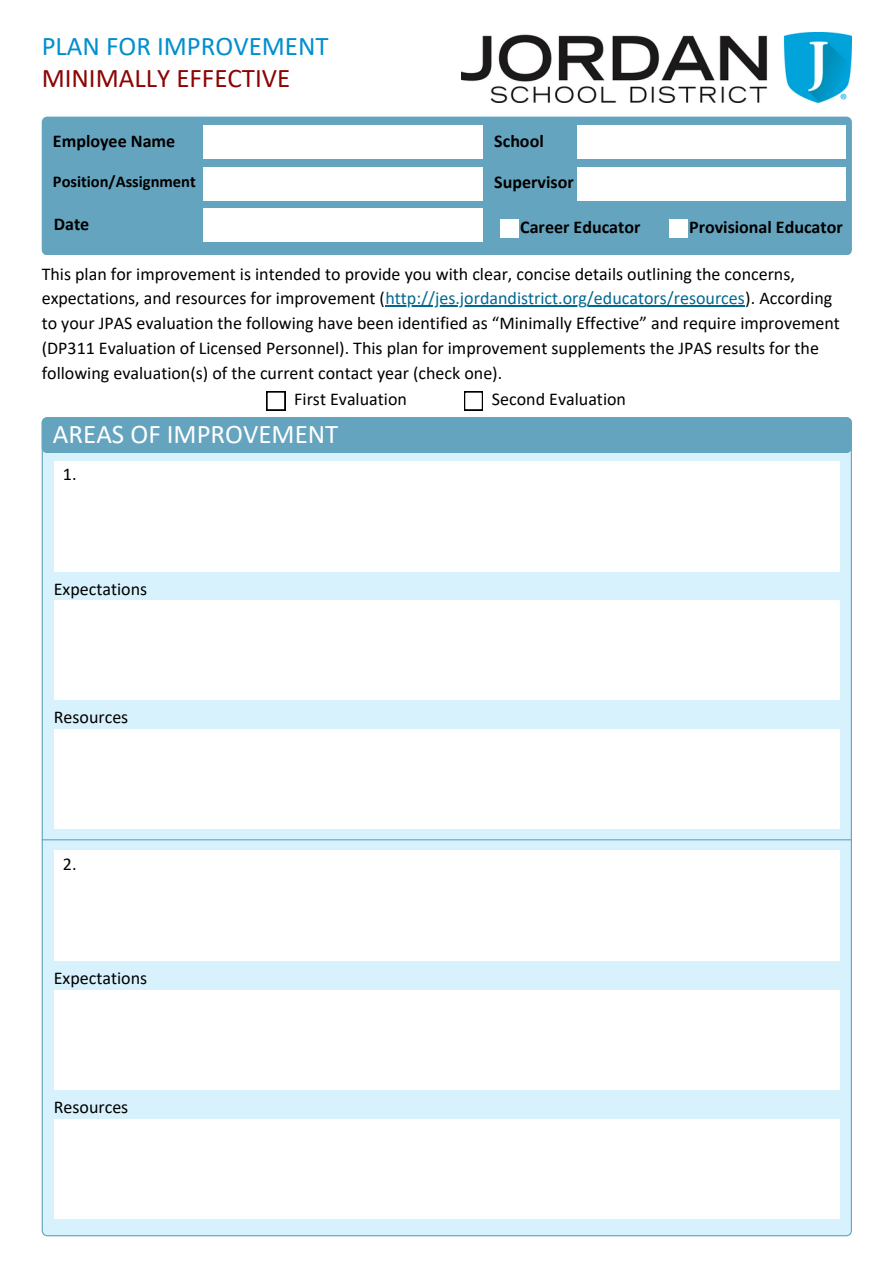
<style>
.page{position:relative;width:894px;height:1264px;background:#fff}
.page>*{position:absolute;margin:0;border:0;box-sizing:border-box;transform-origin:0 0}
.t1{font:27px "Calibri";color:#008fcd}
.t2{font:27px "Calibri";color:#8b0403}
.t3{font:27px "Calibri";color:#fff}
.t4{font:18px/24.8px "Calibri";color:#000}
.t5{font:700 18px "Calibri";color:#000}
.t6{font:700 16.5px "Calibri";color:#000}
.s1{color:#006991}
</style>
<div class="page">
<img style="left:462px;top:33px;width:389px;height:70px">
<div style="left:42px;top:117px;width:809px;height:138px;background:#65a4bf"></div>
<svg style="left:266px;top:391px;width:19px;height:19px"></svg>
<svg style="left:464px;top:391px;width:19px;height:19px"></svg>
<div style="left:500px;top:219px;width:19px;height:18px;background:#fff"></div>
<div style="left:203px;top:125px;width:279px;height:34px;background:#fff"></div>
<hr style="left:385px;top:305px;width:360px;height:1px;background:#006991">
<div style="left:42px;top:453px;width:809px;height:783px;background:#d8f2fd"></div>
<div style="left:42px;top:417px;width:809px;height:36px;background:#65a4bf"></div>
<div style="left:54px;top:600px;width:785px;height:100px;background:#fff"></div>
<div style="left:577px;top:125px;width:268px;height:34px;background:#fff"></div>
<div style="left:203px;top:167px;width:279px;height:33px;background:#fff"></div>
<div style="left:577px;top:167px;width:268px;height:33px;background:#fff"></div>
<div style="left:203px;top:208px;width:279px;height:34px;background:#fff"></div>
<div style="left:669px;top:219px;width:18px;height:18px;background:#fff"></div>
<div style="left:54px;top:461px;width:785px;height:110px;background:#fff"></div>
<div style="left:54px;top:729px;width:785px;height:99px;background:#fff"></div>
<div style="left:54px;top:990px;width:785px;height:99px;background:#fff"></div>
<div style="left:54px;top:850px;width:785px;height:111px;background:#fff"></div>
<div style="left:54px;top:1118px;width:785px;height:100px;background:#fff"></div>
<hr style="left:42px;top:839px;width:809px;height:1px;background:#65a4bf">
<h2 class="t1" style="left:42px;top:35px;width:288px">PLAN FOR IMPROVEMENT</h2>
<h2 class="t2" style="left:42px;top:66px;width:250px">MINIMALLY EFFECTIVE</h2>
<h2 class="t5" style="left:53px;top:133px;width:124px">Employee Name</h2>
<h2 class="t5" style="left:494px;top:133px;width:51px">School</h2>
<h2 class="t6" style="left:53px;top:175px;width:144px">Position/Assignment</h2>
<h2 class="t5" style="left:494px;top:175px;width:81px">Supervisor</h2>
<p class="t5" style="left:54px;top:216px;width:37px">Date</p>
<p class="t4" style="left:42px;top:263px;width:791px">This plan for improvement is intended to provide you with clear, concise details outlining the concerns, expectations, and resources for improvement (<span class="s1">http://jes.jordandistrict.org/educators/resources</span>). According</p>
<p class="t4" style="left:42px;top:312px;width:799px">to your JPAS evaluation the following have been identified as “Minimally Effective” and require improvement (DP311 Evaluation of Licensed Personnel). This plan for improvement supplements the JPAS results for the following evaluation(s) of the current contact year (check one).</p>
<p class="t5" style="left:689px;top:219px;width:155px">Provisional Educator</p>
<h2 class="t5" style="left:520px;top:219px;width:122px">Career Educator</h2>
<h1 class="t4" style="left:294px;top:388px;width:114px">First Evaluation</h1>
<p class="t4" style="left:492px;top:388px;width:136px">Second Evaluation</p>
<h1 class="t3" style="left:53px;top:423px;width:287px">AREAS OF IMPROVEMENT</h1>
<p class="t4" style="left:63px;top:463px;width:15px">1.</p>
<p class="t4" style="left:54px;top:577px;width:95px">Expectations</p>
<p class="t4" style="left:54px;top:706px;width:76px">Resources</p>
<p class="t4" style="left:63px;top:853px;width:15px">2.</p>
<p class="t4" style="left:54px;top:967px;width:95px">Expectations</p>
<p class="t4" style="left:54px;top:1095px;width:76px">Resources</p>
</div>
